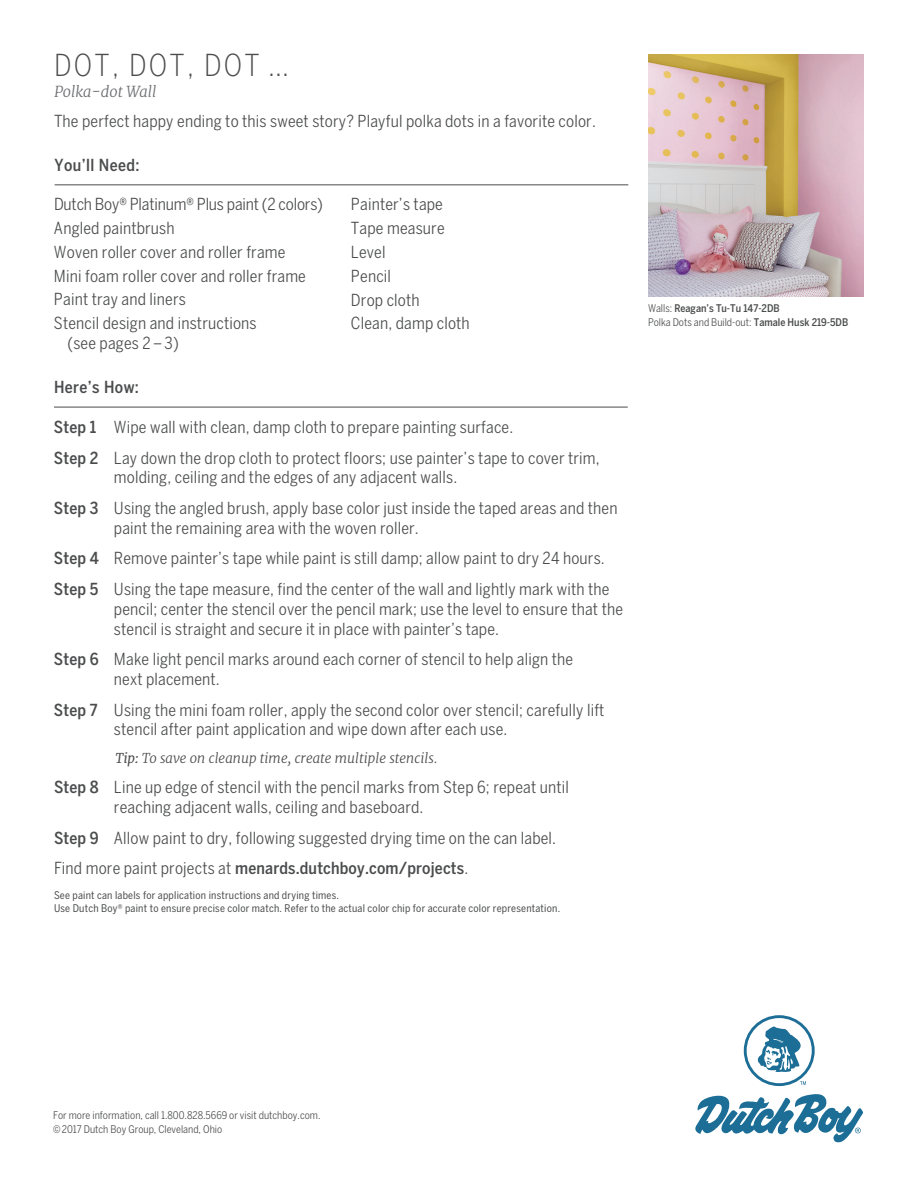
<style>
.page{position:relative;width:918px;height:1188px;background:#fff}
.page>*{position:absolute;margin:0;border:0;box-sizing:border-box;transform-origin:0 0}
.t1{font:300 condensed 30px "Benton Sans";letter-spacing:.075em;color:#4b4c4d}
.t2{font:condensed 16.5px/23.9px "Benton Sans";letter-spacing:.01em;color:#4b4c4d}
.t3{font:500 condensed 16.5px "Benton Sans";letter-spacing:.025em;color:#4b4c4d}
.t4{font:italic 300 15px "Merriweather";color:#6c6d70}
.t5{font:italic 300 13.5px "Merriweather";color:#4b4c4d}
.t6{font:condensed 10.5px/13.5px "Benton Sans";letter-spacing:.02em;color:#4b4c4d}
.t7{font:condensed 10.5px/14.2px "Benton Sans";color:#4b4c4d}
.t8{font:500 condensed 10.5px/13.5px "Benton Sans";color:#4b4c4d}
.s1{font-style:inherit}
.s2{font-weight:500}
.s3{font-weight:400}
</style>
<div class="page">
<img style="left:648px;top:54px;width:216px;height:243px">
<hr style="left:55px;top:184px;width:573px;height:1px;background:#4b4c4d">
<hr style="left:54px;top:407px;width:574px;height:1px;background:#4b4c4d">
<svg style="left:695px;top:1015px;width:168px;height:128px"></svg>
<h1 class="t1" style="left:54px;top:48px;width:237px">DOT, DOT, DOT …</h1>
<p class="t4" style="left:54px;top:83px;width:104px">Polka-dot Wall</p>
<p class="t2" style="left:54px;top:109px;width:543px">The perfect happy ending to this sweet story? Playful polka dots in a favorite color.</p>
<p class="t3" style="left:55px;top:155px;width:87px">You’ll Need:</p>
<p class="t2" style="left:54px;top:192px;width:270px">Dutch Boy<span class="s1">∏</span> Platinum<span class="s1">∏</span> Plus paint (2 colors)<br>Angled paintbrush<br>Woven roller cover and roller frame<br>Mini foam roller cover and roller frame<br>Paint tray and liners<br>Stencil design and instructions</p>
<p class="t2" style="left:67px;top:331px;width:113px">(see pages 2 – 3)</p>
<p class="t3" style="left:54px;top:378px;width:86px">Here’s How:</p>
<p class="t2" style="left:351px;top:192px;width:120px">Painter’s tape<br>Tape measure<br>Level<br>Pencil<br>Drop cloth<br>Clean, damp cloth</p>
<p class="t2" style="left:54px;top:412px;width:547px;line-height:30.6px"><span class="s2">Step 1</span> Wipe wall with clean, damp cloth to prepare painting surface.<br><span class="s2">Step 2</span> Lay down the drop cloth to protect floors; use painter’s tape to cover trim,</p>
<p class="t2" style="left:54px;top:462px;width:565px;line-height:30.6px;text-indent:60px">molding, ceiling and the edges of any adjacent walls.<br><span class="s2">Step 3</span> Using the angled brush, apply base color just inside the taped areas and then</p>
<p class="t2" style="left:54px;top:512px;width:557px;line-height:30.6px;text-indent:60px">paint the remaining area with the woven roller.<br><span class="s2">Step 4</span> Remove painter’s tape while paint is still damp; allow paint to dry 24 hours.<br><span class="s2">Step 5</span> Using the tape measure, find the center of the wall and lightly mark with the</p>
<p class="t2" style="left:114px;top:599px;width:511px;line-height:19.8px">pencil; center the stencil over the pencil mark; use the level to ensure that the stencil is straight and secure it in place with painter’s tape.</p>
<p class="t2" style="left:114px;top:649px;width:461px;line-height:19.8px;text-indent:-60px"><span class="s2">Step 6</span> Make light pencil marks around each corner of stencil to help align the next placement.</p>
<p class="t2" style="left:114px;top:700px;width:492px;line-height:19.8px;text-indent:-60px"><span class="s2">Step 7</span> Using the mini foam roller, apply the second color over stencil; carefully lift stencil after paint application and wipe down after each use.</p>
<p class="t5" style="left:116px;top:750px;width:323px"><span class="s3">Tip:</span> To save on cleanup time, create multiple stencils.</p>
<p class="t2" style="left:114px;top:777px;width:457px;line-height:19.8px;text-indent:-60px"><span class="s2">Step 8</span> Line up edge of stencil with the pencil marks from Step 6; repeat until reaching adjacent walls, ceiling and baseboard.</p>
<p class="t2" style="left:54px;top:822px;width:504px;line-height:30.6px"><span class="s2">Step 9</span> Allow paint to dry, following suggested drying time on the can label.<br>Find more paint projects at <span class="s2">menards.dutchboy.com/projects</span>.</p>
<p class="t6" style="left:54px;top:888px;width:508px">See paint can labels for application instructions and drying times.<br>Use Dutch Boy∏ paint to ensure precise color match. Refer to the actual color chip for accurate color representation.</p>
<p class="t8" style="left:648px;top:302px;width:202px"><span class="s3">Walls:</span> Reagan’s Tu-Tu 147-2DB<br><span class="s3">Polka Dots and Build-out:</span> Tamale Husk 219-5DB</p>
<p class="t7" style="left:53px;top:1108px;width:269px">For more information, call 1.800.828.5669 or visit dutchboy.com. ©2017 Dutch Boy Group, Cleveland, Ohio</p>
</div>
